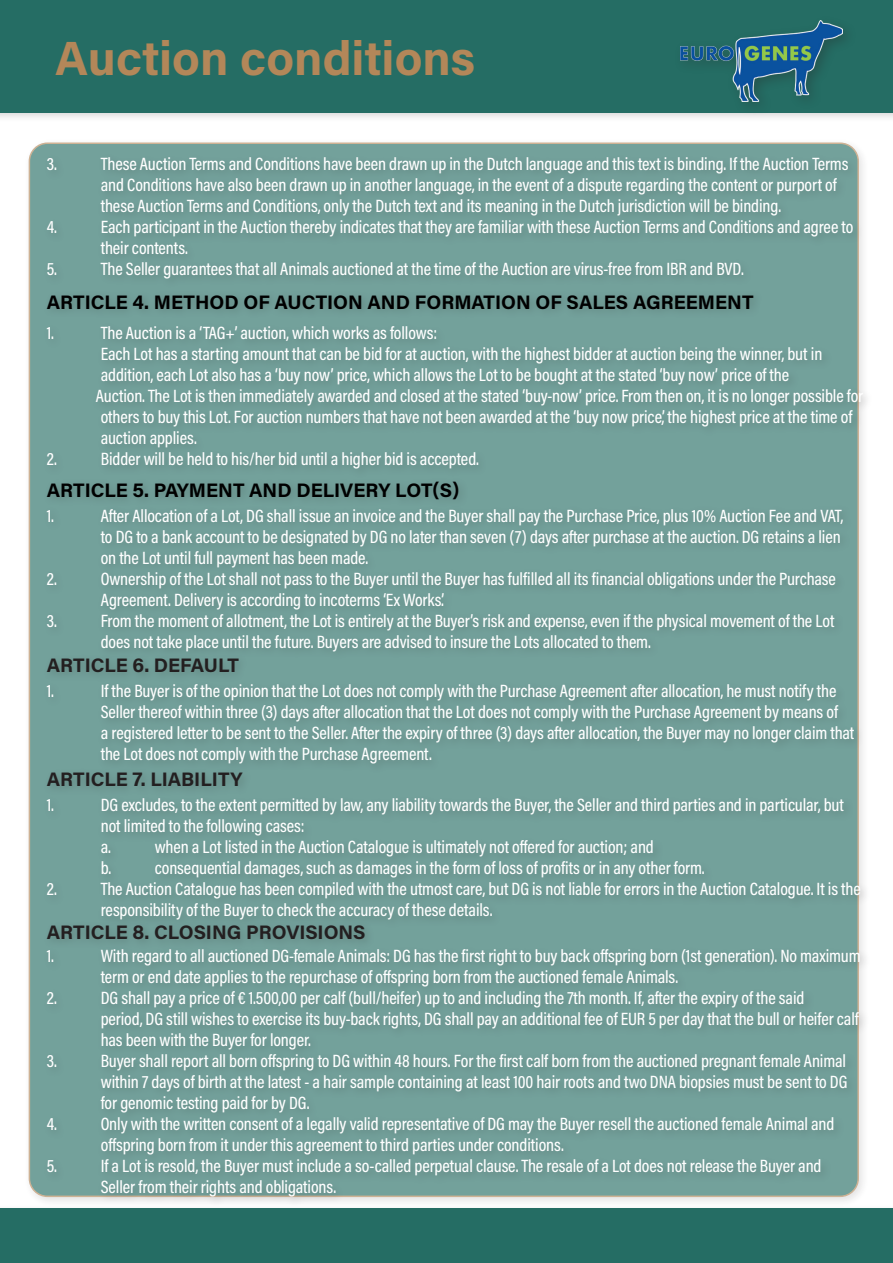
<style>
.page{position:relative;width:893px;height:1263px;background:#fff}
.page>*{position:absolute;margin:0;border:0;box-sizing:border-box;transform-origin:0 0}
.t1{font:48px "Acumin Variable Concept";color:#b38759}
.t2{font:19.5px "Acumin Variable Concept";color:#000}
.t3{font:19.5px "Acumin Variable Concept";letter-spacing:-.005em;color:#231f20}
.t4{font:18px/21px "Acumin Variable Concept";letter-spacing:-.01em;color:#fff}
</style>
<div class="page">
<div style="left:0;top:0;width:893px;height:123px;background:#231f20;opacity:.2"></div>
<div style="left:0;top:0;width:893px;height:112px;background:#256d64"></div>
<div style="left:0;top:1203px;width:893px;height:60px;background:#231f20;opacity:.2"></div>
<div style="left:0;top:1209px;width:893px;height:54px;background:#256d64"></div>
<div style="left:29px;top:143px;width:829px;height:1053px;background:#73a19b;border-radius:18px"></div>
<div style="left:673px;top:14px;width:185px;height:102px;background:#231f20;opacity:.3"></div>
<img style="left:680px;top:20px;width:163px;height:81px">
<div style="left:43px;top:322px;width:830px;height:158px;background:#719e99"></div>
<div style="left:43px;top:290px;width:721px;height:30px;background:#6f9b96"></div>
<div style="left:43px;top:504px;width:810px;height:157px;background:#719d98"></div>
<div style="left:43px;top:476px;width:426px;height:33px;background:#709c97"></div>
<div style="left:43px;top:680px;width:821px;height:95px;background:#719d98"></div>
<div style="left:43px;top:653px;width:206px;height:30px;background:#709c96"></div>
<div style="left:43px;top:794px;width:828px;height:136px;background:#719e99"></div>
<div style="left:43px;top:767px;width:210px;height:30px;background:#709c97"></div>
<div style="left:43px;top:153px;width:821px;height:136px;background:#719d98"></div>
<div style="left:43px;top:945px;width:828px;height:263px;background:#231f20;opacity:.21"></div>
<div style="left:43px;top:920px;width:333px;height:30px;background:#6f9b96"></div>
<p class="t1" style="left:55px;top:25px;width:422px">Auction conditions</p>
<p class="t4" style="left:47px;top:153px;width:12px">3.</p>
<p class="t4" style="left:101px;top:153px;width:749px">These Auction Terms and Conditions have been drawn up in the Dutch language and this text is binding. If the Auction Terms and Conditions have also been drawn up in another language, in the event of a dispute regarding the content or purport of these Auction Terms and Conditions, only the Dutch text and its meaning in the Dutch jurisdiction will be binding.</p>
<p class="t4" style="left:47px;top:216px;width:12px">4.</p>
<p class="t4" style="left:101px;top:216px;width:754px">Each participant in the Auction thereby indicates that they are familiar with these Auction Terms and Conditions and agree to their contents.</p>
<p class="t4" style="left:47px;top:258px;width:12px">5.</p>
<p class="t4" style="left:101px;top:258px;width:645px">The Seller guarantees that all Animals auctioned at the time of the Auction are virus-free from IBR and BVD.</p>
<p class="t2" style="left:47px;top:289px;width:708px">ARTICLE 4. METHOD OF AUCTION AND FORMATION OF SALES AGREEMENT</p>
<p class="t4" style="left:47px;top:322px;width:9px">1.</p>
<p class="t4" style="left:101px;top:322px;width:338px">The Auction is a ‘TAG+’ auction, which works as follows:</p>
<p class="t4" style="left:96px;top:343px;width:769px">Each Lot has a starting amount that can be bid for at auction, with the highest bidder at auction being the winner, but in addition, each Lot also has a ‘buy now’ price, which allows the Lot to be bought at the stated ‘buy now’ price of the<br>Auction. The Lot is then immediately awarded and closed at the stated ‘buy-now’ price. From then on, it is no longer possible for others to buy this Lot. For auction numbers that have not been awarded at the ‘buy now price’, the highest price at the time of auction applies.</p>
<p class="t4" style="left:47px;top:448px;width:12px">2.</p>
<p class="t4" style="left:101px;top:448px;width:380px">Bidder will be held to his/her bid until a higher bid is accepted.</p>
<p class="t2" style="left:47px;top:476px;width:414px">ARTICLE 5. PAYMENT AND DELIVERY LOT(S)</p>
<p class="t4" style="left:47px;top:504px;width:9px">1.</p>
<p class="t4" style="left:101px;top:504px;width:744px">After Allocation of a Lot, DG shall issue an invoice and the Buyer shall pay the Purchase Price, plus 10% Auction Fee and VAT, to DG to a bank account to be designated by DG no later than seven (7) days after purchase at the auction. DG retains a lien on the Lot until full payment has been made.</p>
<p class="t4" style="left:47px;top:567px;width:12px">2.</p>
<p class="t4" style="left:101px;top:567px;width:737px">Ownership of the Lot shall not pass to the Buyer until the Buyer has fulfilled all its financial obligations under the Purchase<br>Agreement. Delivery is according to incoterms ‘Ex Works’.</p>
<p class="t4" style="left:47px;top:609px;width:12px">3.</p>
<p class="t4" style="left:101px;top:609px;width:735px">From the moment of allotment, the Lot is entirely at the Buyer’s risk and expense, even if the physical movement of the Lot does not take place until the future. Buyers are advised to insure the Lots allocated to them.</p>
<p class="t3" style="left:47px;top:652px;width:194px">ARTICLE 6. DEFAULT</p>
<p class="t4" style="left:47px;top:680px;width:9px">1.</p>
<p class="t4" style="left:101px;top:680px;width:755px">If the Buyer is of the opinion that the Lot does not comply with the Purchase Agreement after allocation, he must notify the Seller thereof within three (3) days after allocation that the Lot does not comply with the Purchase Agreement by means of<br>a registered letter to be sent to the Seller. After the expiry of three (3) days after allocation, the Buyer may no longer claim that the Lot does not comply with the Purchase Agreement.</p>
<p class="t3" style="left:47px;top:766px;width:197px">ARTICLE 7. LIABILITY</p>
<p class="t4" style="left:47px;top:794px;width:9px">1.</p>
<p class="t4" style="left:101px;top:794px;width:745px">DG excludes, to the extent permitted by law, any liability towards the Buyer, the Seller and third parties and in particular, but not limited to the following cases:</p>
<p class="t4" style="left:101px;top:836px;width:12px">a.</p>
<p class="t4" style="left:155px;top:836px;width:501px">when a Lot listed in the Auction Catalogue is ultimately not offered for auction; and</p>
<p class="t4" style="left:101px;top:857px;width:12px">b.</p>
<p class="t4" style="left:155px;top:857px;width:551px">consequential damages, such as damages in the form of loss of profits or in any other form.</p>
<p class="t4" style="left:47px;top:878px;width:12px">2.</p>
<p class="t4" style="left:101px;top:878px;width:761px">The Auction Catalogue has been compiled with the utmost care, but DG is not liable for errors in the Auction Catalogue. It is the responsibility of the Buyer to check the accuracy of these details.</p>
<p class="t3" style="left:47px;top:919px;width:320px">ARTICLE 8. CLOSING PROVISIONS</p>
<p class="t4" style="left:47px;top:945px;width:9px">1.</p>
<p class="t4" style="left:101px;top:945px;width:761px">With regard to all auctioned DG-female Animals: DG has the first right to buy back offspring born (1st generation). No maximum term or end date applies to the repurchase of offspring born from the auctioned female Animals.</p>
<p class="t4" style="left:47px;top:987px;width:12px">2.</p>
<p class="t4" style="left:101px;top:987px;width:759px">DG shall pay a price of € 1.500,00 per calf (bull/heifer) up to and including the 7th month. If, after the expiry of the said<br>period, DG still wishes to exercise its buy-back rights, DG shall pay an additional fee of EUR 5 per day that the bull or heifer calf has been with the Buyer for longer.</p>
<p class="t4" style="left:47px;top:1050px;width:12px">3.</p>
<p class="t4" style="left:101px;top:1050px;width:748px;text-align:justify">Buyer shall report all born offspring to DG within 48 hours. For the first calf born from the auctioned pregnant female Animal within 7 days of birth at the latest - a hair sample containing at least 100 hair roots and two DNA biopsies must be sent to DG for genomic testing paid for by DG.</p>
<p class="t4" style="left:47px;top:1113px;width:12px">4.</p>
<p class="t4" style="left:101px;top:1113px;width:735px">Only with the written consent of a legally valid representative of DG may the Buyer resell the auctioned female Animal and offspring born from it under this agreement to third parties under conditions.</p>
<p class="t4" style="left:47px;top:1155px;width:12px">5.</p>
<p class="t4" style="left:101px;top:1155px;width:722px">If a Lot is resold, the Buyer must include a so-called perpetual clause. The resale of a Lot does not release the Buyer and<br>Seller from their rights and obligations.</p>
</div>
